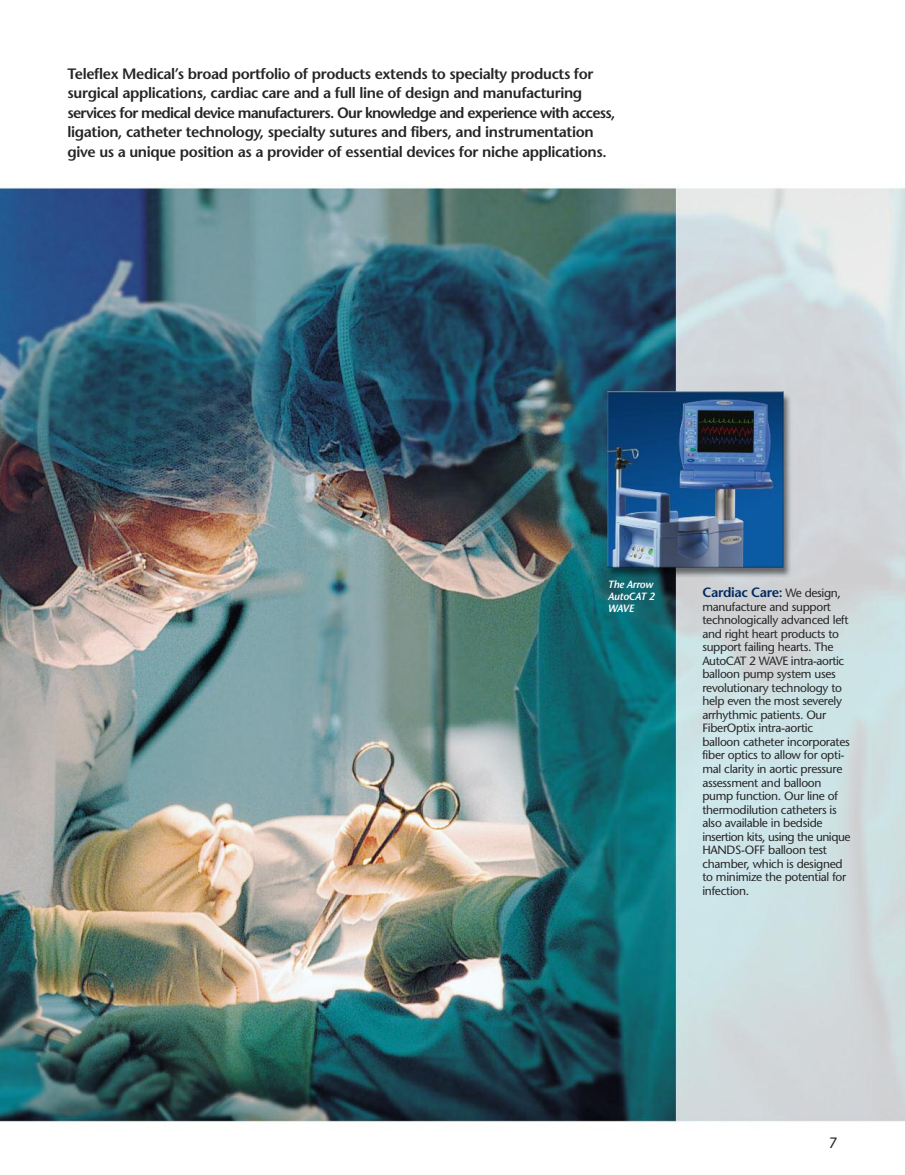
<style>
.page{position:relative;width:905px;height:1175px;background:#fff}
.page>*{position:absolute;margin:0;border:0;box-sizing:border-box;transform-origin:0 0}
.t1{font:600 15px/19.5px "Stone Sans Std";letter-spacing:-.025em;color:#272627}
.t2{font:500 15px "Stone Sans Std";color:#272627}
.t3{font:600 13.5px "Stone Sans Std";letter-spacing:-.025em;color:#002b62}
.t4{font:500 12px/13.5px "Stone Sans Std";letter-spacing:-.025em;color:#272627}
.t5{font:italic 600 10.5px/12px "Stone Sans Std";letter-spacing:-.025em;color:#fff}
.s1{font-weight:500;font-size:12px;color:#272627}
</style>
<div class="page">
<img style="left:0;top:184px;width:904px;height:939px">
<p class="t1" style="left:67px;top:65px;width:549px">Teleflex Medical’s broad portfolio of products extends to specialty products for surgical applications, cardiac care and a full line of design and manufacturing services for medical device manufacturers. Our knowledge and experience with access, ligation, catheter technology, specialty sutures and fibers, and instrumentation give us a unique position as a provider of essential devices for niche applications.</p>
<p class="t5" style="left:607px;top:580px;width:48px">The Arrow<br>AutoCAT 2<br>WAVE</p>
<p class="t3" style="left:702px;top:587px;width:140px">Cardiac Care: <span class="s1">We design,</span></p>
<p class="t4" style="left:702px;top:601px;width:150px">manufacture and support technologically advanced left and right heart products to support failing hearts. The<br>AutoCAT 2 WAVE intra-aortic balloon pump system uses revolutionary technology to help even the most severely arrhythmic patients. Our<br>FiberOptix intra-aortic balloon catheter incorporates fiber optics to allow for opti&shy;mal clarity in aortic pressure assessment and balloon pump function. Our line of thermodilution catheters is also available in bedside insertion kits, using the unique<br>HANDS-OFF balloon test chamber, which is designed to minimize the potential for infection.</p>
<p class="t2" style="left:828px;top:1137px;width:10px">7</p>
</div>
